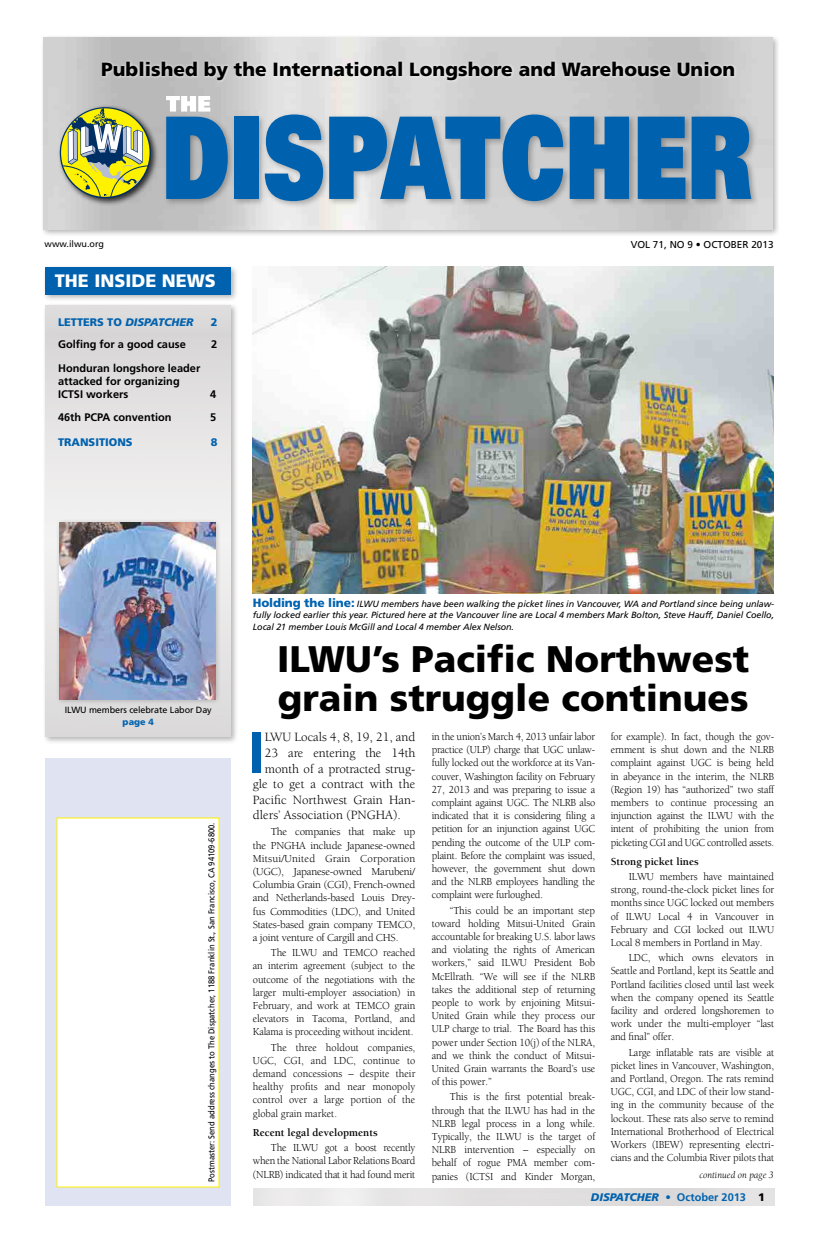
<style>
.page{position:relative;width:828px;height:1260px;background:#fff}
.page>*{position:absolute;margin:0;border:0;box-sizing:border-box;transform-origin:0 0}
.t1{font:900 114px "Univers";color:#0062af;scale:.75 1}
.t2{font:700 57.7px "Frutiger";color:#0062af}
.t3{font:900 37px/39px "Frutiger";color:#000}
.t4{font:900 19.1px "Frutiger";color:#000}
.t5{font:900 18px "Frutiger";color:#fff}
.t6{font:13px "Berkeley";color:#000}
.t7{font:11px/13.2px "Berkeley";letter-spacing:-.01em;color:#000;text-align:justify;scale:.95 1}
.t8{font:11px/13.2px "Berkeley";letter-spacing:-.01em;color:#000;text-align:justify}
.t9{font:700 11px/13.3px "Frutiger";color:#000}
.t10{font:700 11px "Berkeley";color:#000}
.t11{font:700 11px "Frutiger";color:#0062af}
.t12{font:italic 900 11px "Frutiger";color:#0062af}
.t13{font:900 11px "Frutiger";color:#0062af}
.t14{font:10px "Frutiger";color:#000}
.t15{font:italic 10px "Berkeley";color:#000}
.t16{font:italic 9px/11.3px "Frutiger";letter-spacing:-.01em;color:#000;text-align:justify}
.t17{font:9px "Frutiger";letter-spacing:-.01em;color:#000}
.t18{font:900 9px "Frutiger";color:#0062af}
.t19{font:8.5px "Frutiger";color:#000;scale:.9 1}
.s1{font-style:normal}
.s2{font-weight:900;font-style:normal;font-size:12px;color:#0062af}
.s3{font-weight:900;font-style:italic}
.s4{font-weight:900;color:#000}
</style>
<div class="page">
<div style="left:42px;top:302px;width:197px;height:442px;background:#000;opacity:.3"></div>
<img style="left:45px;top:305px;width:186px;height:431px">
<div style="left:45px;top:758px;width:186px;height:448px;background:#e0e3f2"></div>
<div style="left:56px;top:818px;width:164px;height:370px;background:#fff"></div>
<div style="left:42px;top:264px;width:197px;height:38px;background:#000;opacity:.3"></div>
<div style="left:45px;top:267px;width:186px;height:27px;background:#0062af"></div>
<div style="left:41px;top:34px;width:739px;height:204px;background:#000;opacity:.3"></div>
<img style="left:44px;top:37px;width:728px;height:193px">
<div style="left:100px;top:59px;width:638px;height:25px;background:#fff;opacity:.75"></div>
<div style="left:57px;top:104px;width:102px;height:102px;background:#000;opacity:.75"></div>
<svg style="left:62px;top:108px;width:87px;height:90px;background:#afb567"></svg>
<div style="left:163px;top:111px;width:596px;height:98px;background:#000;opacity:.27"></div>
<svg style="left:166px;top:96px;width:44px;height:16px"></svg>
<div style="left:55px;top:518px;width:167px;height:188px;background:#000;opacity:.25"></div>
<img style="left:60px;top:523px;width:156px;height:177px">
<img style="left:253px;top:267px;width:521px;height:327px">
<h3 class="t4" style="left:101px;top:58px;width:635px">Published by the International Longshore and Warehouse Union</h3>
<h1 class="t1" style="left:162px;top:83px;width:788px">DISPATCHER</h1>
<p class="t17" style="left:45px;top:239px;width:61px">www.ilwu.org</p>
<p class="t14" style="left:631px;top:239px;width:144px">Vol 71, NO 9 • OCTOBER 2013</p>
<h3 class="t5" style="left:55px;top:269px;width:163px">THE INSIDE NEWS</h3>
<p class="t12" style="left:58px;top:316px;width:137px"><span class="s1">LETTERS TO</span> DISPATCHER</p>
<p class="t13" style="left:211px;top:316px;width:8px">2</p>
<p class="t9" style="left:58px;top:338px;width:129px">Golfing for a good cause</p>
<p class="t9" style="left:211px;top:338px;width:8px">2</p>
<p class="t9" style="left:58px;top:361px;width:144px">Honduran longshore leader attacked for organizing<br>ICTSI workers</p>
<p class="t9" style="left:210px;top:387px;width:8px">4</p>
<p class="t9" style="left:58px;top:411px;width:115px">46th PCPA convention</p>
<p class="t9" style="left:210px;top:411px;width:8px">5</p>
<p class="t13" style="left:58px;top:435px;width:76px">TRANSITIONS</p>
<p class="t13" style="left:211px;top:435px;width:8px">8</p>
<p class="t17" style="left:65px;top:705px;width:148px">ILWU members celebrate Labor Day</p>
<p class="t18" style="left:123px;top:717px;width:33px">page 4</p>
<p class="t19" style="left:207px;top:1182px;width:401px;rotate:-90deg">Postmaster: Send address changes to The Dispatcher, 1188 Franklin St., San Francisco, CA 94109-6800.</p>
<p class="t16" style="left:253px;top:598px;width:523px"><span class="s2">Holding the line:</span> ILWU members have been walking the picket lines in Vancouver, WA and Portland since being unlaw&shy;fully locked earlier this year. Pictured here at the Vancouver line are Local 4 members Mark Bolton, Steve Hauff, Daniel Coello, Local 21 member Louis McGill and Local 4 member Alex Nelson.</p>
<h3 class="t3" style="left:277px;top:639px;width:474px">ILWU’s Pacific Northwest grain struggle continues</h3>
<h2 class="t2" style="left:249px;top:719px;width:18px">I</h2>
<p class="t6" style="left:265px;top:730px;width:152px">LWU Locals 4, 8, 19, 21, and</p>
<p class="t6" style="left:265px;top:746px;width:152px">23 are entering the 14th</p>
<p class="t6" style="left:265px;top:762px;width:152px">month of a protracted strug-</p>
<p class="t6" style="left:253px;top:777px;width:164px">gle to get a contract with the</p>
<p class="t6" style="left:253px;top:793px;width:164px">Pacific Northwest Grain Han-</p>
<p class="t6" style="left:253px;top:808px;width:150px">dlers’ Association (PNGHA).</p>
<p class="t8" style="left:253px;top:826px;width:164px;text-indent:18px">The companies that make up the PNGHA include Japanese-owned Mitsui/United Grain Corporation (UGC), Japanese-owned Marubeni/ Columbia Grain (CGI), French-owned and Netherlands-based Louis Drey&shy;fus Commodities (LDC), and United States-based grain company TEMCO, a joint venture of Cargill and CHS.</p>
<p class="t7" style="left:253px;top:946px;width:173px;text-indent:18px">The ILWU and TEMCO reached an interim agreement (subject to the outcome of the negotiations with the larger multi-employer association) in February, and work at TEMCO grain elevators in Tacoma, Portland, and Kalama is proceeding without incident.</p>
<p class="t7" style="left:253px;top:1041px;width:173px;text-indent:18px">The three holdout companies, UGC, CGI, and LDC, continue to demand concessions – despite their healthy profits and near monopoly control over a large portion of the global grain market.</p>
<p class="t10" style="left:253px;top:1127px;width:126px">Recent legal developments</p>
<p class="t7" style="left:253px;top:1141px;width:173px;text-indent:18px">The ILWU got a boost recently when the National Labor Relations Board (NLRB) indicated that it had found merit</p>
<p class="t7" style="left:432px;top:730px;width:174px">in the union’s March 4, 2013 unfair labor practice (ULP) charge that UGC unlaw&shy;fully locked out the workforce at its Van&shy;couver, Washington facility on February 27, 2013 and was preparing to issue a complaint against UGC. The NLRB also indicated that it is considering filing a petition for an injunction against UGC pending the outcome of the ULP com&shy;plaint. Before the complaint was issued, however, the government shut down and the NLRB employees handling the complaint were furloughed.</p>
<p class="t7" style="left:432px;top:904px;width:174px;text-indent:18px">“This could be an important step toward holding Mitsui-United Grain accountable for breaking U.S. labor laws and violating the rights of American workers,” said ILWU President Bob McEllrath. “We will see if the NLRB takes the additional step of returning people to work by enjoining Mitsui-United Grain while they process our ULP charge to trial. The Board has this power under Section 10(j) of the NLRA, and we think the conduct of Mitsui-United Grain warrants the Board’s use of this power.”</p>
<p class="t7" style="left:432px;top:1090px;width:174px;text-indent:18px">This is the first potential break&shy;through that the ILWU has had in the NLRB legal process in a long while.<br>Typically, the ILWU is the target of NLRB intervention – especially on behalf of rogue PMA member com&shy;panies (ICTSI and Kinder Morgan,</p>
<p class="t7" style="left:611px;top:730px;width:174px">for example). In fact, though the gov&shy;ernment is shut down and the NLRB complaint against UGC is being held in abeyance in the interim, the NLRB (Region 19) has “authorized” two staff members to continue processing an injunction against the ILWU with the intent of prohibiting the union from picketing CGI and UGC controlled assets.</p>
<p class="t10" style="left:611px;top:856px;width:90px">Strong picket lines</p>
<p class="t7" style="left:611px;top:870px;width:174px;text-indent:18px">ILWU members have maintained strong, round-the-clock picket lines for months since UGC locked out members of ILWU Local 4 in Vancouver in February and CGI locked out ILWU Local 8 members in Portland in May.</p>
<p class="t7" style="left:611px;top:951px;width:174px;text-indent:18px">LDC, which owns elevators in Seattle and Portland, kept its Seattle and Portland facilities closed until last week when the company opened its Seattle facility and ordered longshoremen to work under the multi-employer “last and final” offer.</p>
<p class="t7" style="left:611px;top:1046px;width:174px;text-indent:18px">Large inflatable rats are visible at picket lines in Vancouver, Washington, and Portland, Oregon. The rats remind UGC, CGI, and LDC of their low stand&shy;ing in the community because of the lockout. These rats also serve to remind International Brotherhood of Electrical Workers (IBEW) representing electri&shy;cians and the Columbia River pilots that</p>
<p class="t15" style="left:699px;top:1170px;width:76px">continued on page 3</p>
<p class="t11" style="left:591px;top:1191px;width:176px"><span class="s3">DISPATCHER</span> • October 2013 <span class="s4">1</span></p>
</div>
